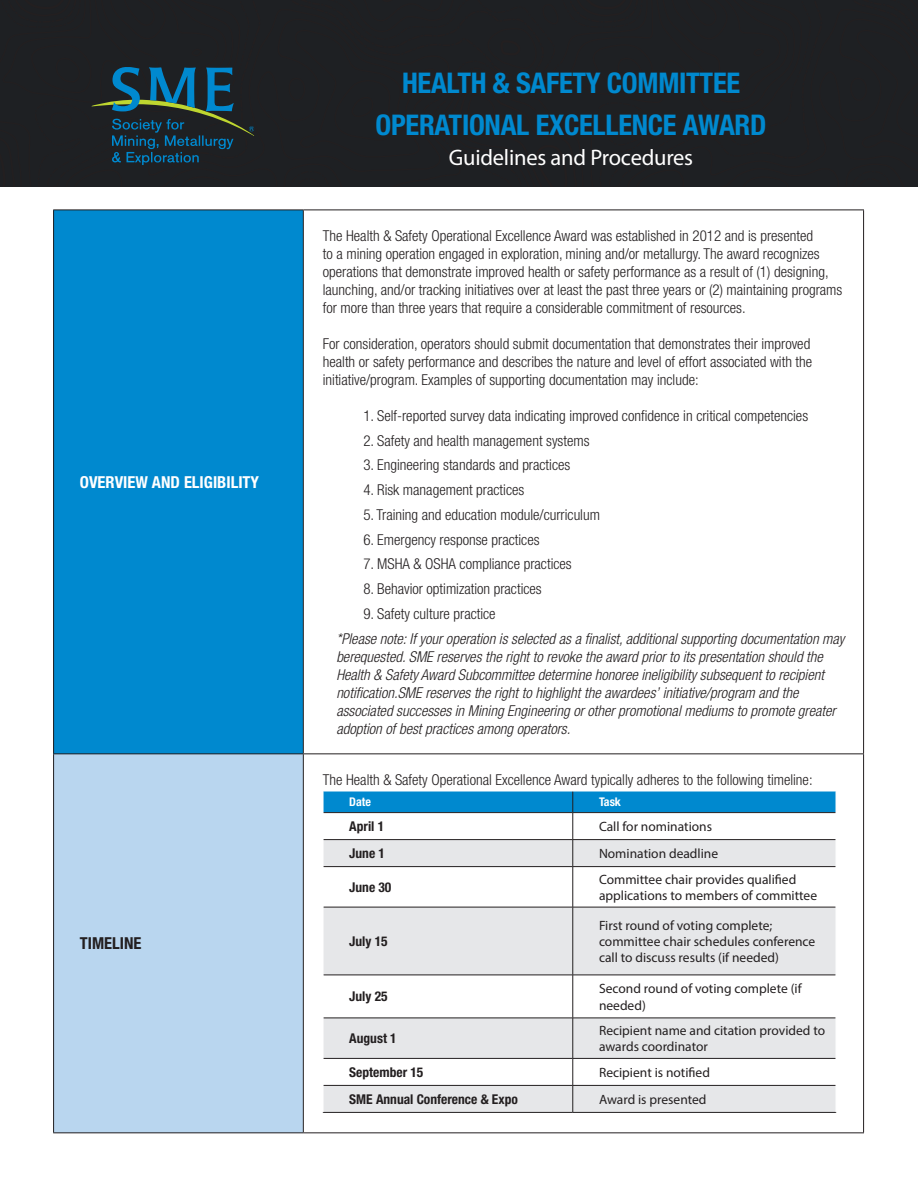
<style>
.page{position:relative;width:918px;height:1188px;background:#fff}
.page>*{position:absolute;margin:0;border:0;box-sizing:border-box;transform-origin:0 0}
.Award_Headline_Blue{font:700 condensed 28.5px "Helvetica Neue LT Std";letter-spacing:-.01em;color:#0089cf}
.Award_Headline_White{font:22.5px "Myriad Pro";letter-spacing:-.01em;color:#fff}
.Table_Left_Topic_WHITE{font:700 condensed 16.5px "Helvetica Neue LT Std";color:#fff}
.Table_Left_Topic_BLACK{font:700 condensed 16.5px "Helvetica Neue LT Std";color:#231f20}
.Table_Text_Body{font:300 condensed 15px/18px "Helvetica Neue LT Std";color:#231f20}
.Body{font:italic 300 condensed 15px/18px "Helvetica Neue LT Std";color:#231f20}
.Body-2{font:300 condensed 15px "Helvetica Neue LT Std";color:#231f20}
.Timeline_Chart_Tasks{font:13.5px/16.2px "Myriad Pro";color:#231f20}
.Timeline_Chart_Dates{font:700 condensed 13.5px "Helvetica Neue LT Std";color:#231f20}
.Timeline_Chart_White_Date{font:700 condensed 12px "Helvetica Neue LT Std";color:#fff}
</style>
<div class="page">
<div style="left:54px;top:210px;width:249px;height:544px;background:#0089cf"></div>
<div style="left:54px;top:754px;width:249px;height:379px;background:#b9d6ef"></div>
<hr style="left:303px;top:210px;width:1px;height:543px;background:#231f20">
<hr style="left:303px;top:754px;width:1px;height:378px;background:#231f20">
<hr style="left:53px;top:210px;width:250px;height:1px;background:#231f20">
<hr style="left:53px;top:210px;width:1px;height:543px;background:#231f20">
<hr style="left:303px;top:210px;width:561px;height:1px;background:#231f20">
<hr style="left:863px;top:210px;width:1px;height:543px;background:#231f20">
<hr style="left:53px;top:753px;width:250px;height:1px;background:#231f20">
<hr style="left:53px;top:754px;width:1px;height:378px;background:#231f20">
<hr style="left:303px;top:753px;width:561px;height:1px;background:#231f20">
<hr style="left:863px;top:754px;width:1px;height:378px;background:#231f20">
<hr style="left:53px;top:1132px;width:250px;height:1px;background:#231f20">
<hr style="left:303px;top:1132px;width:561px;height:1px;background:#231f20">
<svg style="left:324px;top:867px;width:512px;height:245px;fill:#e6e7e9"></svg>
<hr style="left:573px;top:867px;width:1px;height:40px;background:#231f20">
<hr style="left:323px;top:907px;width:250px;height:1px;background:#231f20">
<hr style="left:573px;top:907px;width:263px;height:1px;background:#231f20">
<hr style="left:573px;top:907px;width:1px;height:68px;background:#231f20">
<hr style="left:323px;top:975px;width:250px;height:1px;background:#231f20">
<hr style="left:573px;top:975px;width:263px;height:1px;background:#231f20">
<hr style="left:573px;top:975px;width:1px;height:43px;background:#231f20">
<hr style="left:323px;top:1018px;width:250px;height:1px;background:#231f20">
<hr style="left:573px;top:1018px;width:263px;height:1px;background:#231f20">
<hr style="left:573px;top:1018px;width:1px;height:40px;background:#231f20">
<hr style="left:323px;top:1058px;width:250px;height:1px;background:#231f20">
<hr style="left:573px;top:1058px;width:263px;height:1px;background:#231f20">
<hr style="left:323px;top:1085px;width:250px;height:1px;background:#231f20">
<hr style="left:573px;top:1085px;width:263px;height:1px;background:#231f20">
<svg style="left:573px;top:1059px;width:1px;height:53px"></svg>
<hr style="left:323px;top:1112px;width:250px;height:1px;background:#231f20">
<hr style="left:573px;top:1112px;width:263px;height:1px;background:#231f20">
<svg style="left:323px;top:791px;width:513px;height:76px"></svg>
<hr style="left:323px;top:907px;width:1px;height:68px;background:#fff">
<hr style="left:323px;top:975px;width:1px;height:43px;background:#fff">
<hr style="left:323px;top:1018px;width:1px;height:40px;background:#fff">
<svg style="left:323px;top:1058px;width:1px;height:54px"></svg>
<div style="left:268px;top:0;width:650px;height:187px;background:#1e2023"></div>
<div style="left:0;top:0;width:268px;height:187px;background:#1e2023"></div>
<svg style="left:91px;top:67px;width:163px;height:98px"></svg>
<p class="Table_Left_Topic_WHITE" style="left:80px;top:472px;width:181px">OVERVIEW AND ELIGIBILITY</p>
<p class="Table_Left_Topic_BLACK" style="left:80px;top:933px;width:63px">TIMELINE</p>
<p class="Award_Headline_Blue" style="left:402px;top:66px;width:340px">HEALTH &amp; SAFETY COMMITTEE</p>
<p class="Award_Headline_Blue" style="left:376px;top:108px;width:392px">OPERATIONAL EXCELLENCE AWARD</p>
<p class="Award_Headline_White" style="left:449px;top:144px;width:246px">Guidelines and Procedures</p>
<p class="Table_Text_Body" style="left:323px;top:226px;width:521px">The Health &amp; Safety Operational Excellence Award was established in 2012 and is presented<br>to a mining operation engaged in exploration, mining and/or metallurgy. The award recognizes operations that demonstrate improved health or safety performance as a result of (1) designing, launching, and/or tracking initiatives over at least the past three years or (2) maintaining programs for more than three years that require a considerable commitment of resources.</p>
<p class="Table_Text_Body" style="left:323px;top:334px;width:491px">For consideration, operators should submit documentation that demonstrates their improved health or safety performance and describes the nature and level of effort associated with the initiative/program. Examples of supporting documentation may include:</p>
<p class="Body-2" style="left:363px;top:407px;width:446px">1. Self-reported survey data indicating improved confidence in critical competencies</p>
<p class="Body-2" style="left:363px;top:432px;width:228px">2. Safety and health management systems</p>
<p class="Body-2" style="left:363px;top:456px;width:209px">3. Engineering standards and practices</p>
<p class="Body-2" style="left:363px;top:481px;width:163px">4. Risk management practices</p>
<p class="Body-2" style="left:363px;top:506px;width:238px">5. Training and education module/curriculum</p>
<p class="Body-2" style="left:363px;top:531px;width:178px">6. Emergency response practices</p>
<p class="Body-2" style="left:363px;top:555px;width:210px">7. MSHA &amp; OSHA compliance practices</p>
<p class="Body-2" style="left:363px;top:580px;width:180px">8. Behavior optimization practices</p>
<p class="Body-2" style="left:363px;top:605px;width:134px">9. Safety culture practice</p>
<p class="Body" style="left:336px;top:630px;width:510px">*Please note: If your operation is selected as a finalist, additional supporting documentation may berequested. SME reserves the right to revoke the award prior to its presentation should the Health &amp; Safety Award Subcommittee determine honoree ineligibility subsequent to recipient notification.SME reserves the right to highlight the awardees’ initiative/program and the associated successes in Mining Engineering or other promotional mediums to promote greater adoption of best practices among operators.</p>
<p class="Table_Text_Body" style="left:323px;top:770px;width:491px">The Health &amp; Safety Operational Excellence Award typically adheres to the following timeline:</p>
<p class="Timeline_Chart_White_Date" style="left:349px;top:794px;width:23px">Date</p>
<p class="Timeline_Chart_White_Date" style="left:599px;top:794px;width:23px">Task</p>
<p class="Timeline_Chart_Dates" style="left:349px;top:818px;width:36px">April 1</p>
<p class="Timeline_Chart_Tasks" style="left:599px;top:818px;width:115px">Call for nominations</p>
<p class="Timeline_Chart_Dates" style="left:349px;top:845px;width:37px">June 1</p>
<p class="Timeline_Chart_Tasks" style="left:599px;top:845px;width:121px">Nomination deadline</p>
<p class="Timeline_Chart_Dates" style="left:349px;top:879px;width:44px">June 30</p>
<p class="Timeline_Chart_Tasks" style="left:599px;top:871px;width:220px">Committee chair provides qualified applications to members of committee</p>
<p class="Timeline_Chart_Dates" style="left:349px;top:933px;width:40px">July 15</p>
<p class="Timeline_Chart_Tasks" style="left:599px;top:917px;width:218px">First round of voting complete; committee chair schedules conference call to discuss results (if needed)</p>
<p class="Timeline_Chart_Dates" style="left:349px;top:988px;width:40px">July 25</p>
<p class="Timeline_Chart_Tasks" style="left:599px;top:981px;width:204px">Second round of voting complete (if needed)</p>
<p class="Timeline_Chart_Dates" style="left:349px;top:1030px;width:49px">August 1</p>
<p class="Timeline_Chart_Tasks" style="left:599px;top:1022px;width:228px">Recipient name and citation provided to awards coordinator</p>
<p class="Timeline_Chart_Dates" style="left:349px;top:1064px;width:76px">September 15</p>
<p class="Timeline_Chart_Tasks" style="left:599px;top:1064px;width:112px">Recipient is notified</p>
<p class="Timeline_Chart_Dates" style="left:349px;top:1091px;width:170px">SME Annual Conference &amp; Expo</p>
<p class="Timeline_Chart_Tasks" style="left:599px;top:1091px;width:109px">Award is presented</p>
</div>
